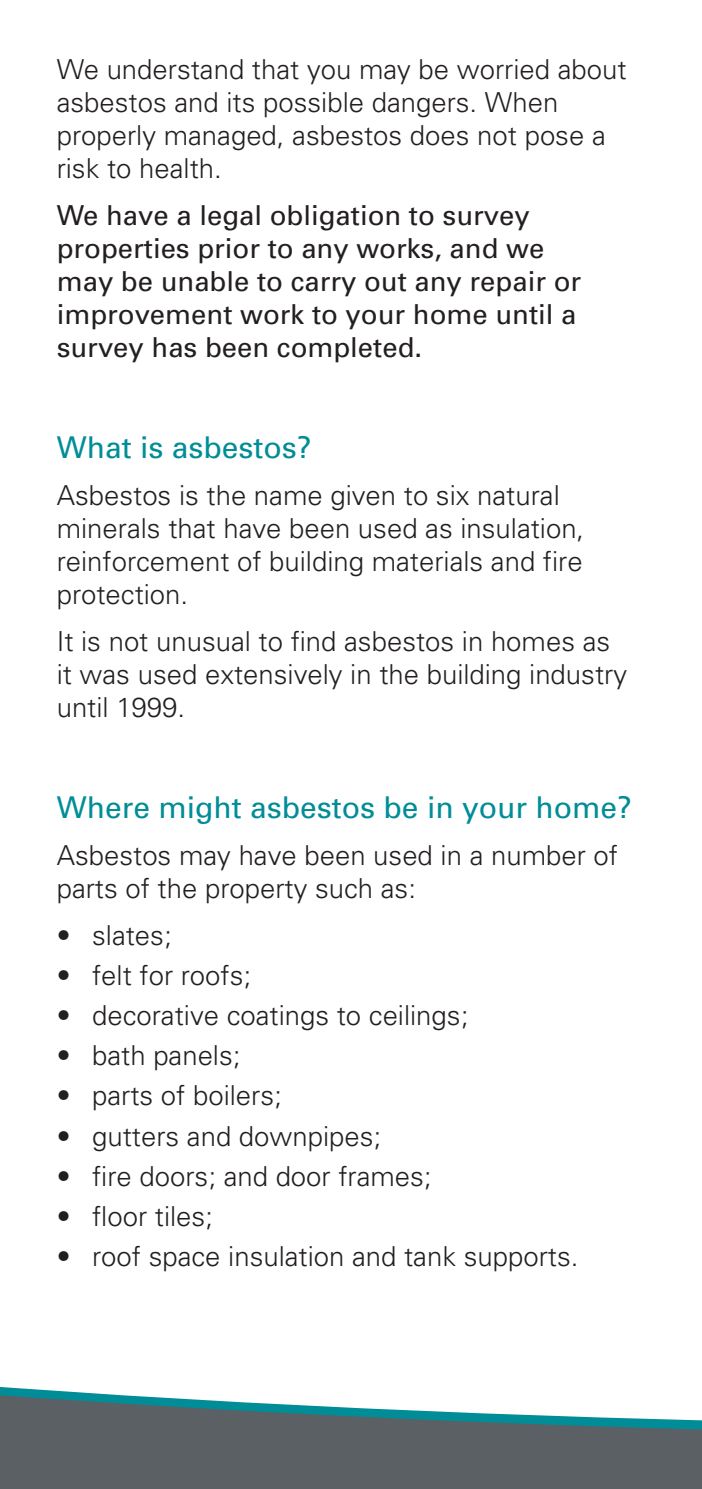
<style>
.page{position:relative;width:702px;height:1489px;background:#fff}
.page>*{position:absolute;margin:0;border:0;box-sizing:border-box;transform-origin:0 0}
.t1{font:30px "Univers";color:#008d97}
.t2{font:300 27.5px/33px "Univers";color:#231f20}
.t3{font:27.5px/33px "Univers";color:#231f20}
</style>
<div class="page">
<svg style="left:0;top:1387px;width:702px;height:101px;fill:#5b6064"></svg>
<p class="t2" style="left:57px;top:52px;width:571px">We understand that you may be worried about asbestos and its possible dangers. When properly managed, asbestos does not pose a risk to health.</p>
<p class="t3" style="left:57px;top:198px;width:526px">We have a legal obligation to survey properties prior to any works, and we may be unable to carry out any repair or improvement work to your home until a survey has been completed.</p>
<p class="t1" style="left:57px;top:428px;width:257px">What is asbestos?</p>
<p class="t2" style="left:57px;top:478px;width:529px">Asbestos is the name given to six natural minerals that have been used as insulation, reinforcement of building materials and fire protection.</p>
<p class="t2" style="left:57px;top:624px;width:572px">It is not unusual to find asbestos in homes as it was used extensively in the building industry until 1999.</p>
<p class="t1" style="left:57px;top:788px;width:577px">Where might asbestos be in your home?</p>
<p class="t2" style="left:57px;top:837px;width:562px">Asbestos may have been used in a number of parts of the property such as:</p>
<p class="t2" style="left:57px;top:917px;width:116px">• slates;</p>
<p class="t2" style="left:57px;top:958px;width:196px">• felt for roofs;</p>
<p class="t2" style="left:57px;top:998px;width:413px">• decorative coatings to ceilings;</p>
<p class="t2" style="left:57px;top:1038px;width:185px">• bath panels;</p>
<p class="t2" style="left:57px;top:1078px;width:226px">• parts of boilers;</p>
<p class="t2" style="left:57px;top:1118px;width:326px">• gutters and downpipes;</p>
<p class="t2" style="left:57px;top:1158px;width:376px">• fire doors; and door frames;</p>
<p class="t2" style="left:57px;top:1198px;width:158px">• floor tiles;</p>
<p class="t2" style="left:57px;top:1238px;width:523px">• roof space insulation and tank supports.</p>
</div>
